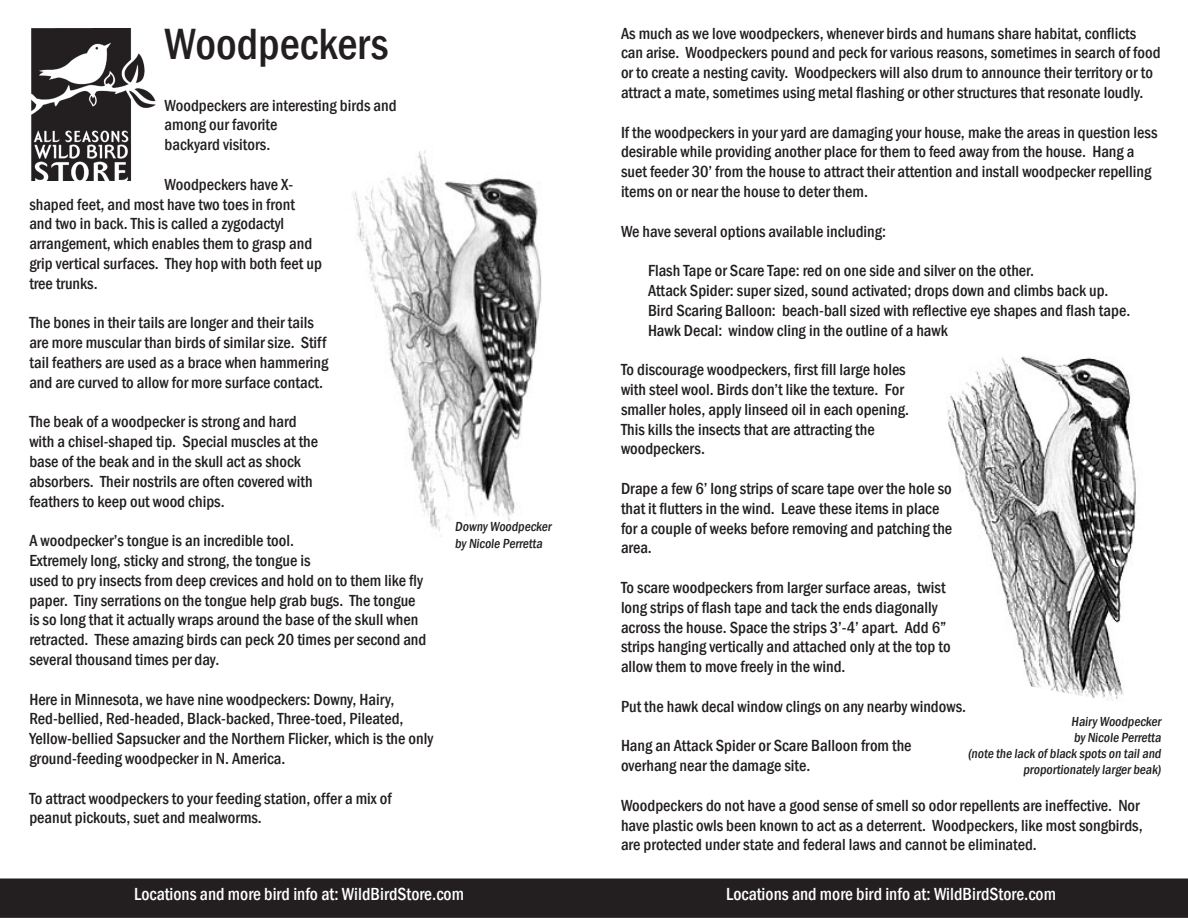
<style>
.page{position:relative;width:1188px;height:918px;background:#fff}
.page>*{position:absolute;margin:0;border:0;box-sizing:border-box;transform-origin:0 0}
.t1{font:500 condensed 45px "Franklin Gothic";color:#231f20}
.t2{font:500 condensed 18px "Franklin Gothic";color:#fff}
.t3{font:500 condensed 16.5px/19.8px "Franklin Gothic";color:#231f20}
.t4{font:500 condensed 13.5px/16.2px "Franklin Gothic";color:#231f20;text-align:right}
</style>
<div class="page">
<div style="left:0;top:878px;width:1188px;height:40px;background:#231f20"></div>
<img style="left:946px;top:356px;width:190px;height:344px">
<img style="left:31px;top:29px;width:125px;height:152px">
<img style="left:352px;top:151px;width:190px;height:381px">
<p class="t1" style="left:165px;top:14px;width:225px">Woodpeckers</p>
<p class="t3" style="left:165px;top:95px;width:234px">Woodpeckers are interesting birds and among our favorite<br>backyard visitors.</p>
<p class="t3" style="left:29px;top:174px;width:294px;text-indent:135px">Woodpeckers have X&shy;shaped feet, and most have two toes in front and two in back. This is called a zygodactyl arrangement, which enables them to grasp and grip vertical surfaces. They hop with both feet up tree trunks.</p>
<p class="t3" style="left:29px;top:313px;width:301px">The bones in their tails are longer and their tails are more muscular than birds of similar size. Stiff tail feathers are used as a brace when hammering and are curved to allow for more surface contact.</p>
<p class="t3" style="left:29px;top:412px;width:290px">The beak of a woodpecker is strong and hard with a chisel-shaped tip. Special muscles at the base of the beak and in the skull act as shock absorbers. Their nostrils are often covered with feathers to keep out wood chips.</p>
<p class="t3" style="left:29px;top:531px;width:399px">A woodpecker’s tongue is an incredible tool.<br>Extremely long, sticky and strong, the tongue is<br>used to pry insects from deep crevices and hold on to them like fly paper. Tiny serrations on the tongue help grab bugs. The tongue is so long that it actually wraps around the base of the skull when retracted. These amazing birds can peck 20 times per second and several thousand times per day.</p>
<p class="t3" style="left:29px;top:689px;width:405px">Here in Minnesota, we have nine woodpeckers: Downy, Hairy, Red-bellied, Red-headed, Black-backed, Three-toed, Pileated, Yellow-bellied Sapsucker and the Northern Flicker, which is the only ground-feeding woodpecker in N. America.</p>
<p class="t3" style="left:29px;top:788px;width:364px">To attract woodpeckers to your feeding station, offer a mix of peanut pickouts, suet and mealworms.</p>
<p class="t4" style="left:455px;top:519px;width:100px">Downy Woodpecker</p>
<p class="t4" style="left:455px;top:535px;width:91px">by Nicole Perretta</p>
<p class="t3" style="left:621px;top:23px;width:541px">As much as we love woodpeckers, whenever birds and humans share habitat, conflicts can arise. Woodpeckers pound and peck for various reasons, sometimes in search of food or to create a nesting cavity. Woodpeckers will also drum to announce their territory or to attract a mate, sometimes using metal flashing or other structures that resonate loudly.</p>
<p class="t3" style="left:621px;top:122px;width:538px">If the woodpeckers in your yard are damaging your house, make the areas in question less desirable while providing another place for them to feed away from the house. Hang a suet feeder 30’ from the house to attract their attention and install woodpecker repelling items on or near the house to deter them.</p>
<p class="t3" style="left:621px;top:221px;width:267px">We have several options available including:</p>
<p class="t3" style="left:648px;top:261px;width:388px">Flash Tape or Scare Tape: red on one side and silver on the other.</p>
<p class="t3" style="left:648px;top:280px;width:462px">Attack Spider: super sized, sound activated; drops down and climbs back up.</p>
<p class="t3" style="left:648px;top:300px;width:484px">Bird Scaring Balloon: beach-ball sized with reflective eye shapes and flash tape.</p>
<p class="t3" style="left:648px;top:320px;width:301px">Hawk Decal: window cling in the outline of a hawk</p>
<p class="t3" style="left:621px;top:360px;width:289px">To discourage woodpeckers, first fill large holes with steel wool. Birds don’t like the texture. For smaller holes, apply linseed oil in each opening.<br>This kills the insects that are attracting the woodpeckers.</p>
<p class="t3" style="left:621px;top:478px;width:333px">Drape a few 6’ long strips of scare tape over the hole so that it flutters in the wind. Leave these items in place for a couple of weeks before removing and patching the area.</p>
<p class="t3" style="left:621px;top:577px;width:331px">To scare woodpeckers from larger surface areas, twist long strips of flash tape and tack the ends diagonally across the house. Space the strips 3’-4’ apart. Add 6” strips hanging vertically and attached only at the top to allow them to move freely in the wind.</p>
<p class="t3" style="left:621px;top:696px;width:347px">Put the hawk decal window clings on any nearby windows.</p>
<p class="t3" style="left:621px;top:736px;width:292px">Hang an Attack Spider or Scare Balloon from the</p>
<p class="t3" style="left:621px;top:756px;width:191px">overhang near the damage site.</p>
<p class="t3" style="left:621px;top:795px;width:523px">Woodpeckers do not have a good sense of smell so odor repellents are ineffective. Nor have plastic owls been known to act as a deterrent. Woodpeckers, like most songbirds, are protected under state and federal laws and cannot be eliminated.</p>
<p class="t4" style="left:1071px;top:713px;width:93px">Hairy Woodpecker</p>
<p class="t4" style="left:1074px;top:729px;width:91px">by Nicole Perretta</p>
<p class="t4" style="left:968px;top:745px;width:197px">(note the lack ofblack spots on tailand proportionately largerbeak)</p>
<p class="t2" style="left:134px;top:882px;width:331px">Locations and more bird info at: WildBirdStore.com</p>
<p class="t2" style="left:726px;top:882px;width:331px">Locations and more bird info at: WildBirdStore.com</p>
</div>
